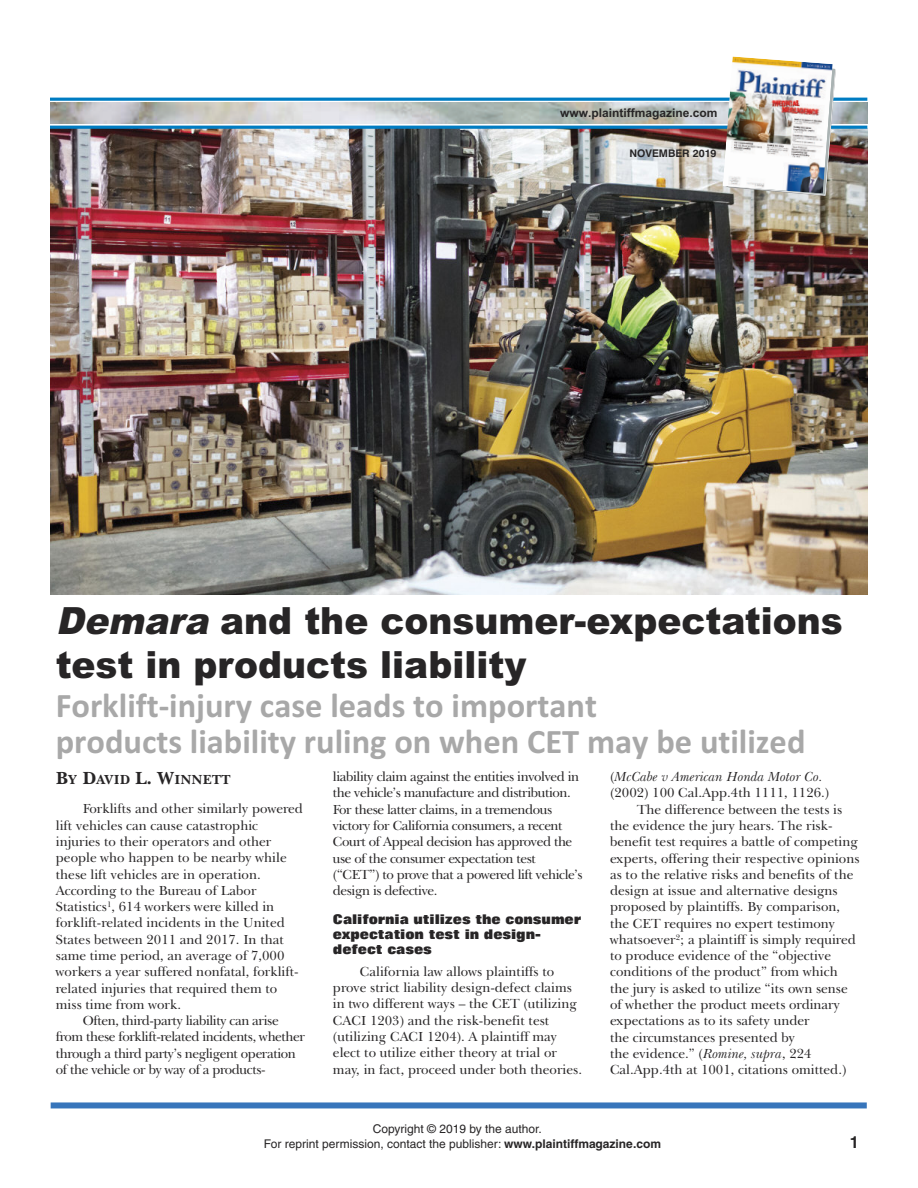
<style>
.page{position:relative;width:918px;height:1188px;background:#fff}
.page>*{position:absolute;margin:0;border:0;box-sizing:border-box;transform-origin:0 0}
.t1{font:37.5px/43.8px "Arial MT Black";color:#272526;scale:.96 1}
.t2{font:700 34.5px/36px "Calibri";color:#a8a8a8}
.t3{font:700 16.5px "Helvetica";color:#272526}
.t4{font:13.5px/16.4px "New Baskerville IT Cby BT";color:#272526}
.t5{font:13.5px/16.4px "New Baskerville IT Cby BT";letter-spacing:-.03em;color:#272526}
.t6{font:800 13.5px/15px "Folio BT";letter-spacing:-.005em;color:#272526}
.t7{font:italic 13.5px "New Baskerville IT Cby BT";color:#272526}
.t8{font:12px/15px "Helvetica";color:#272526}
.t9{font:700 12px "Arial";color:#272526}
.t10{font:700 10.5px "Swiss 721 BT";color:#272526}
.s1{font-style:italic}
.s2{font-weight:700;font-size:18px}
.s3{font-weight:700}
.s4{font-style:normal}
</style>
<div class="page">
<img style="left:50px;top:129px;width:817px;height:465px">
<img style="left:50px;top:103px;width:817px;height:21px">
<hr style="left:50px;top:98px;width:817px;height:3px;background:#007cc2">
<hr style="left:50px;top:126px;width:817px;height:3px;background:#007cc2">
<svg style="left:726px;top:68px;width:110px;height:128px"></svg>
<img style="left:723px;top:56px;width:110px;height:138px">
<div style="left:51px;top:1102px;width:816px;height:6px;background:#3775bb"></div>
<p class="t9" style="left:560px;top:106px;width:159px">www.plaintiffmagazine.com</p>
<p class="t10" style="left:630px;top:149px;width:89px">NOVEMBER 2019</p>
<h1 class="t1" style="left:56px;top:599px;width:821px"><span class="s1">Demara</span>and the consumer-expectations test in products liability</h1>
<h2 class="t2" style="left:56px;top:687px;width:751px">Forklift-injury case leads to important<br>products liability ruling on when CET may be utilized</h2>
<p class="t4" style="left:83px;top:767px;width:222px;line-height:29.2px;text-indent:-27px"><span class="s2">B</span><span class="s3">Y</span> <span class="s2">D</span><span class="s3">AVID</span> <span class="s2">L. W</span><span class="s3">INNETT<br></span>Forklifts and other similarly powered</p>
<p class="t4" style="left:56px;top:819px;width:244px">lift vehicles can cause catastrophic injuries to their operators and other people who happen to be nearby while these lift vehicles are in operation.<br>According to the Bureau of Labor Statistics<sup>1</sup>, 614 workers were killed in forklift-related incidents in the United States between 2011 and 2017. In that same time period, an average of 7,000 workers a year suffered nonfatal, forklift&shy;related injuries that required them to miss time from work.</p>
<p class="t5" style="left:56px;top:1014px;width:251px;text-indent:27px">Often, third-party liability can arise from these forklift-related incidents, whether through a third party’s negligent operation of the vehicle or by way of a products-</p>
<p class="t5" style="left:333px;top:770px;width:251px">liability claim against the entities involved in the vehicle’s manufacture and distribution.<br>For these latter claims, in a tremendous victory for California consumers, a recent Court of Appeal decision has approved the use of the consumer expectation test (“CET”) to prove that a powered lift vehicle’s design is defective.</p>
<p class="t6" style="left:333px;top:913px;width:250px">California utilizes the consumer expectation test in design&shy;defect cases</p>
<p class="t4" style="left:333px;top:965px;width:251px;text-indent:27px">California law allows plaintiffs to prove strict liability design-defect claims in two different ways – the CET (utilizing CACI 1203) and the risk-benefit test (utilizing CACI 1204). A plaintiff may elect to utilize either theory at trial or may, in fact, proceed under both theories.</p>
<p class="t7" style="left:610px;top:771px;width:214px"><span class="s4">(</span>McCabe v American Honda Motor Co.</p>
<p class="t4" style="left:610px;top:786px;width:221px">(2002) 100 Cal.App.4th 1111, 1126.)</p>
<p class="t4" style="left:637px;top:803px;width:207px">The difference between the tests is</p>
<p class="t4" style="left:610px;top:819px;width:224px">the evidence the jury hears. The risk-</p>
<p class="t4" style="left:610px;top:835px;width:249px">benefit test requires a battle of competing</p>
<p class="t4" style="left:610px;top:851px;width:251px">experts, offering their respective opinions</p>
<p class="t4" style="left:610px;top:868px;width:245px">as to the relative risks and benefits of the</p>
<p class="t4" style="left:610px;top:884px;width:229px">design at issue and alternative designs</p>
<p class="t4" style="left:610px;top:900px;width:232px">proposed by plaintiffs. By comparison,</p>
<p class="t4" style="left:610px;top:917px;width:227px">the CET requires no expert testimony</p>
<p class="t4" style="left:610px;top:933px;width:247px">whatsoever<sup>2</sup>; a plaintiff is simply required</p>
<p class="t4" style="left:610px;top:949px;width:222px">to produce evidence of the “objective</p>
<p class="t4" style="left:610px;top:965px;width:229px">conditions of the product” from which</p>
<p class="t4" style="left:610px;top:982px;width:239px">the jury is asked to utilize “its own sense</p>
<p class="t4" style="left:610px;top:998px;width:232px">of whether the product meets ordinary</p>
<p class="t4" style="left:610px;top:1014px;width:201px">expectations as to its safety under</p>
<p class="t4" style="left:610px;top:1031px;width:187px">the circumstances presented by</p>
<p class="t4" style="left:610px;top:1047px;width:203px">the evidence.” (<span class="s1">Romine, supra</span>, 224</p>
<p class="t4" style="left:610px;top:1063px;width:238px">Cal.App.4th at 1001, citations omitted.)</p>
<p class="t8" style="left:264px;top:1123px;width:399px;text-indent:109px">Copyright © 2019 by the author.<br>For reprint permission, contact the publisher: <span class="s3">www.plaintiffmagazine.com</span></p>
<p class="t3" style="left:850px;top:1136px;width:11px">1</p>
</div>
